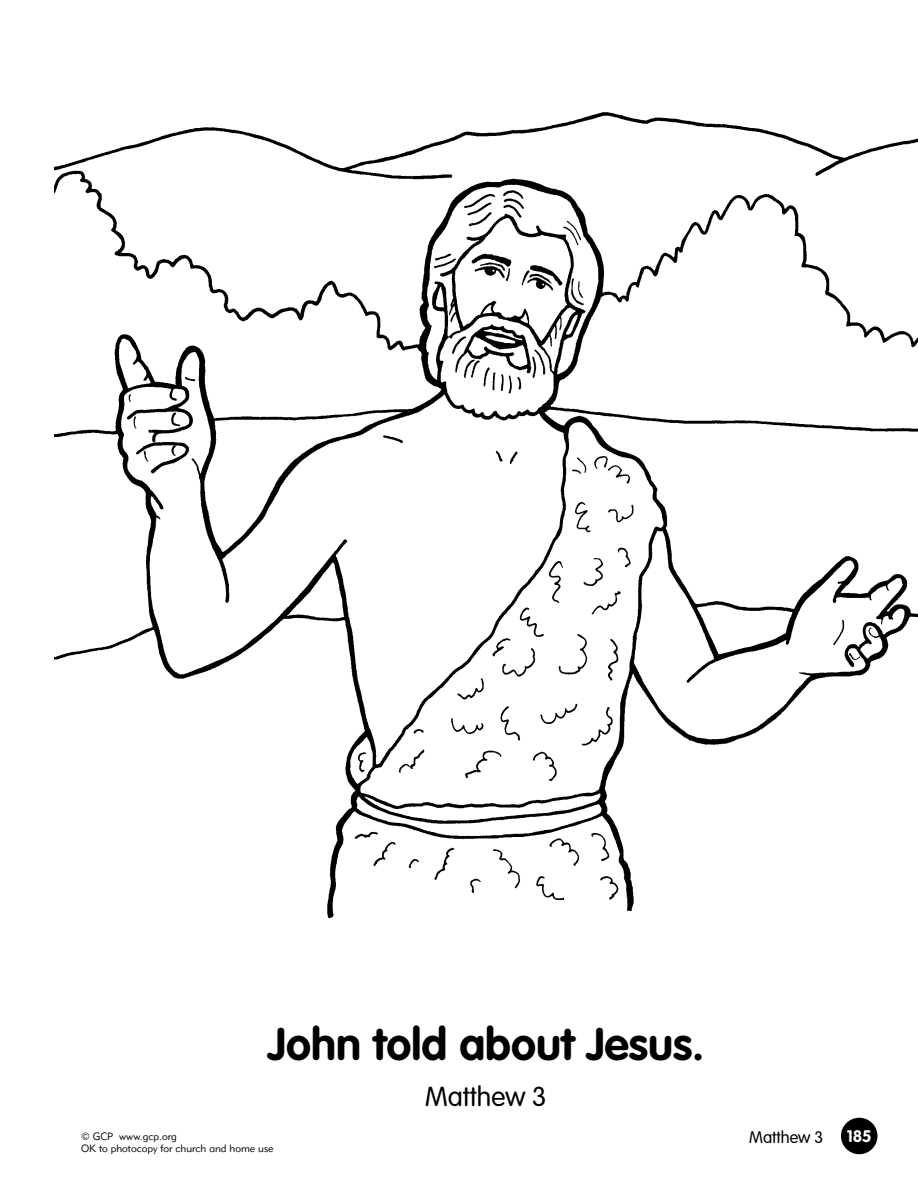
<style>
.page{position:relative;width:918px;height:1188px;background:#fff}
.page>*{position:absolute;margin:0;border:0;box-sizing:border-box;transform-origin:0 0}
.t1{font:700 45px "VAG Rounded";color:#000}
.t2{font:300 27px "VAG Rounded";color:#000}
.t3{font:300 16.5px "VAG Rounded";color:#000}
.t4{font:700 16.5px "VAG Rounded";color:#fff}
.t5{font:10.5px "Geometric 415 BT Lite A";color:#000}
</style>
<div class="page">
<div style="left:841px;top:1118px;width:36px;height:36px;background:#000;border-radius:50%"></div>
<img style="left:54px;top:112px;width:864px;height:807px">
<h1 class="t1" style="left:268px;top:1018px;width:438px">John told about Jesus.</h1>
<h2 class="t2" style="left:425px;top:1081px;width:123px">Matthew 3</h2>
<p class="t5" style="left:81px;top:1130px;width:98px">© GCP www.gcp.org</p>
<h3 class="t4" style="left:847px;top:1126px;width:27px">185</h3>
<p class="t5" style="left:81px;top:1142px;width:194px">OK to photocopy for church and home use</p>
<h3 class="t3" style="left:749px;top:1128px;width:76px">Matthew 3</h3>
</div>
